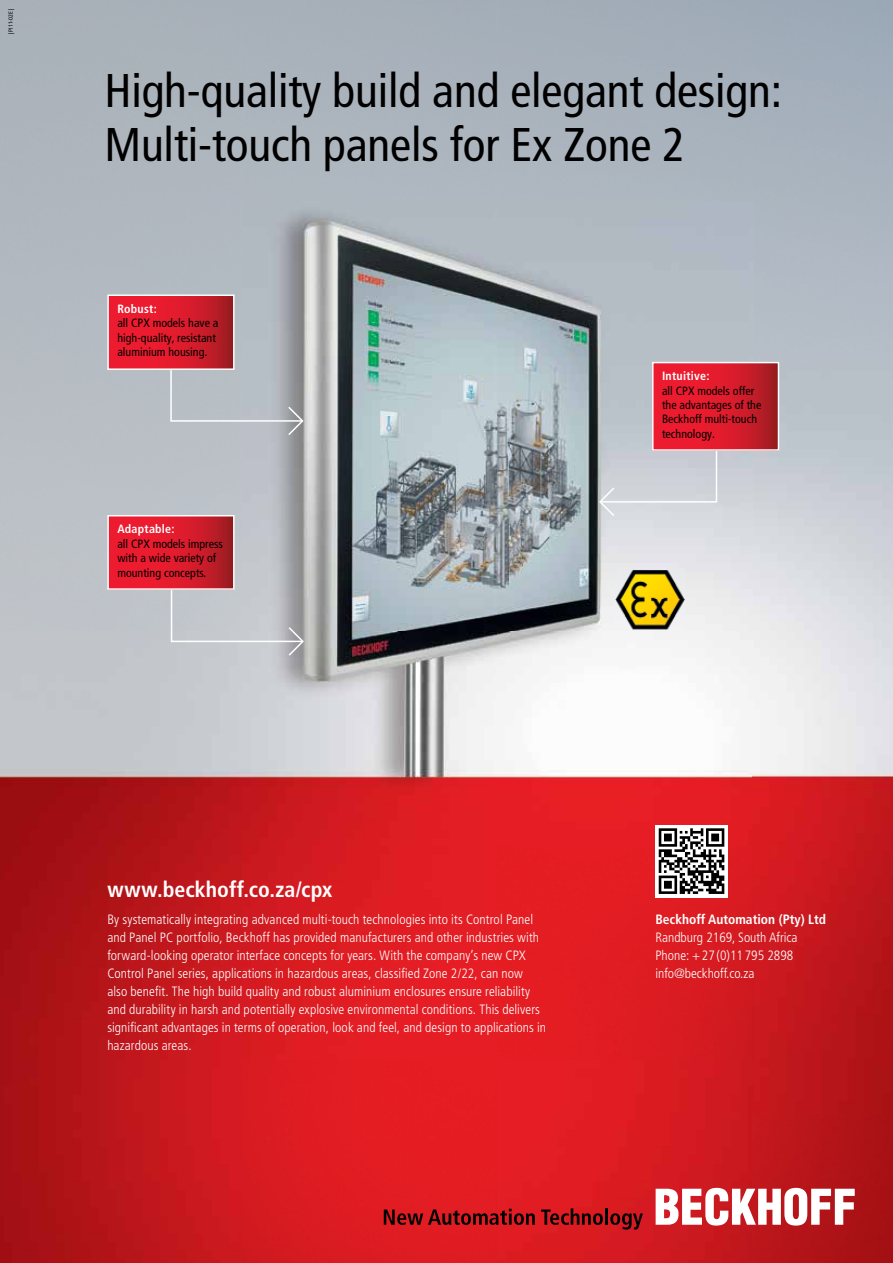
<style>
.page{position:relative;width:893px;height:1263px;background:#fff}
.page>*{position:absolute;margin:0;border:0;box-sizing:border-box;transform-origin:0 0}
.t1{font:condensed 47.25px/54px "Frutiger LT Pro";letter-spacing:-.005em;color:#000}
.t2{font:700 condensed 21.9px "Frutiger LT Pro";color:#fff}
.t3{font:300 condensed 13.5px/18px "Frutiger LT Pro";letter-spacing:.005em;color:#fff}
.t4{font:700 condensed 13.5px "Frutiger LT Pro";color:#fff}
.t5{font:condensed 12px/14.4px "Frutiger LT Pro";color:#000}
.t6{font:700 condensed 12px "Frutiger LT Pro";letter-spacing:.02em;color:#fff}
.t7{font:condensed 6px "Frutiger LT Pro";color:#000}
.s1{font-weight:700}
</style>
<div class="page">
<img style="left:0;top:0;width:893px;height:1263px">
<svg style="left:384px;top:1209px;width:151px;height:16px;background:#8c1115"></svg>
<svg style="left:541px;top:1208px;width:62px;height:17px"></svg>
<hr style="left:605px;top:1208px;width:3px;height:17px;background:#000">
<svg style="left:610px;top:1213px;width:33px;height:16px"></svg>
<svg style="left:656px;top:1188px;width:199px;height:37px"></svg>
<svg style="left:170px;top:348px;width:135px;height:89px;background:#b3b8be"></svg>
<svg style="left:110px;top:297px;width:122px;height:70px;background:#d91b2b"></svg>
<div style="left:107px;top:294px;width:128px;height:76px;border:2px solid #fff"></div>
<svg style="left:170px;top:568px;width:135px;height:89px;background:#c0c2c7"></svg>
<svg style="left:110px;top:518px;width:122px;height:69px;background:#d91b2b"></svg>
<div style="left:107px;top:515px;width:128px;height:75px;border:2px solid #fff"></div>
<img style="left:614px;top:568px;width:71px;height:63px">
<svg style="left:598px;top:416px;width:120px;height:102px;background:#ccd0d6"></svg>
<svg style="left:655px;top:365px;width:121px;height:83px;background:#d91b2b"></svg>
<div style="left:652px;top:362px;width:127px;height:89px;border:2px solid #fff"></div>
<div style="left:655px;top:825px;width:73px;height:72px;background:linear-gradient(to right,#fff,#fff)"></div>
<svg style="left:659px;top:828px;width:65px;height:66px"></svg>
<p class="t7" style="left:7px;top:34px;width:27px;rotate:-90deg"><span class="s1">|</span> PI11-02E <span class="s1">|</span></p>
<h1 class="t1" style="left:104px;top:64px;width:679px">High-quality build and elegant design:<br>Multi-touch panels for Ex Zone 2</h1>
<p class="t6" style="left:117px;top:302px;width:41px">Robust:</p>
<p class="t5" style="left:117px;top:316px;width:103px">all CPX models have a high-quality, resistant aluminium housing.</p>
<p class="t6" style="left:117px;top:522px;width:59px">Adaptable:</p>
<p class="t5" style="left:117px;top:536px;width:107px">all CPX models impress with a wide variety of mounting concepts.</p>
<p class="t6" style="left:662px;top:369px;width:49px">Intuitive:</p>
<p class="t5" style="left:662px;top:383px;width:101px">all CPX models offer the advantages of the<br>Beckhoff multi-touch technology.</p>
<h2 class="t2" style="left:107px;top:877px;width:226px">www.beckhoff.co.za/cpx</h2>
<p class="t3" style="left:107px;top:911px;width:440px">By systematically integrating advanced multi-touch technologies into its Control Panel and Panel PC portfolio, Beckhoff has provided manufacturers and other industries with forward-looking operator interface concepts for years. With the company’s new CPX Control Panel series, applications in hazardous areas, classified Zone 2/22, can now also benefit. The high build quality and robust aluminium enclosures ensure reliability and durability in harsh and potentially explosive environmental conditions. This delivers significant advantages in terms of operation, look and feel, and design to applications in hazardous areas.</p>
<p class="t4" style="left:655px;top:911px;width:172px">Beckhoff Automation (Pty) Ltd</p>
<p class="t3" style="left:655px;top:929px;width:144px">Randburg 2169, South Africa<br>Phone: + 27 (0)11 795 2898 info@beckhoff.co.za</p>
</div>
